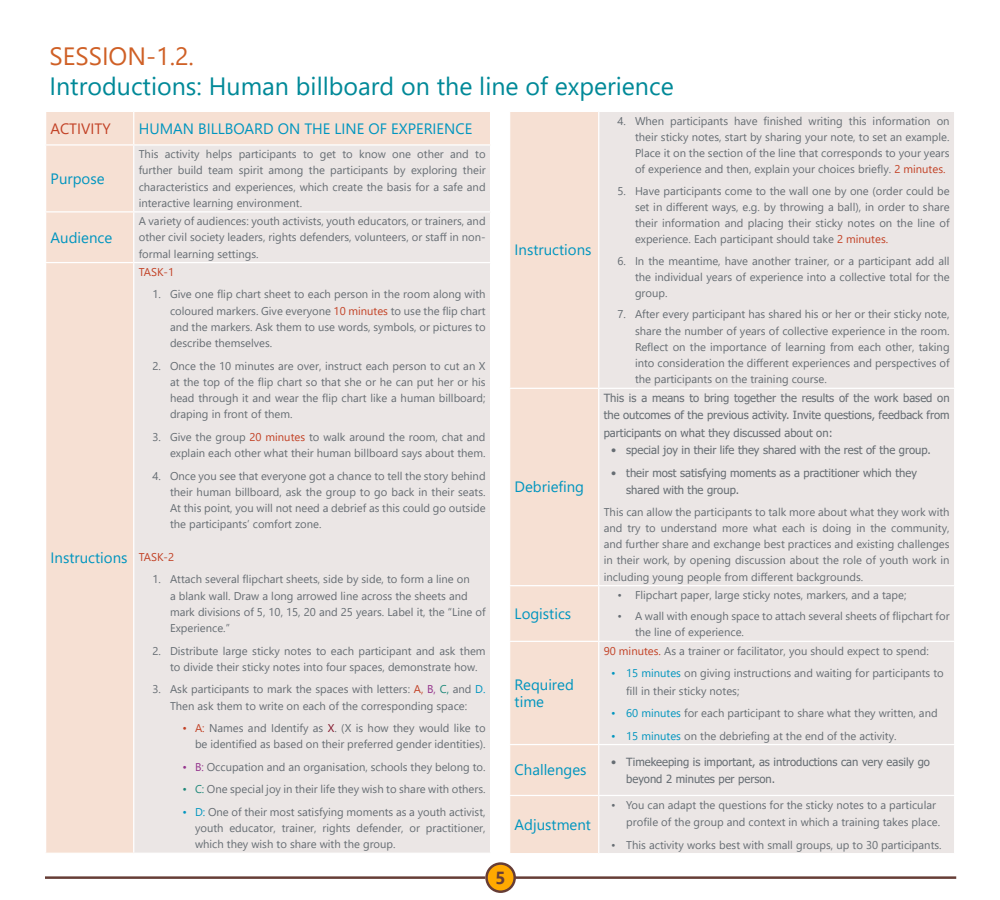
<style>
.page{position:relative;width:1000px;height:900px;background:#fff}
.page>*{position:absolute;margin:0;border:0;box-sizing:border-box;transform-origin:0 0}
.Paragraph_headings{font:25px "Segoe UI";color:#008998}
.Paragraph_headings-2{font:25px "Segoe UI";color:#cf6026}
.t1{font:700 17.5px "Segoe UI";color:#663d36}
.Paragraph_box{font:15px/16.2px "Segoe UI";color:#0095bf}
.Paragraph_box-2{font:15px "Segoe UI";color:#c24125}
.Paragraph_box-3{font:11.25px/16.2px "Segoe UI";color:#666d73;text-align:justify}
.t2{font:11.25px/17.5px "Tahoma";color:#666d73}
.Paragraph_box-4{font:11.25px "Segoe UI";color:#c24125}
.s1{color:#c24125}
.s2{color:#94348d}
.s3{color:#1d8879}
.s4{color:#0095bf}
.s5{color:#82162b}
</style>
<div class="page">
<hr style="left:45px;top:876px;width:440px;height:3px;background:#663d36">
<hr style="left:515px;top:876px;width:441px;height:3px;background:#663d36">
<div style="left:487px;top:864px;width:28px;height:28px;background:#ffa900;border-radius:50%"></div>
<div style="left:485px;top:862px;width:31px;height:31px;border:2px solid #663d36;border-radius:50%"></div>
<div style="left:46px;top:112px;width:444px;height:741px;background:#f6e0d3"></div>
<div style="left:134px;top:146px;width:356px;height:707px;background:#ebe6e5"></div>
<hr style="left:133px;top:112px;width:1px;height:32px;background:#fff">
<hr style="left:45px;top:144px;width:89px;height:2px;background:#fff">
<hr style="left:134px;top:144px;width:357px;height:2px;background:#fff">
<hr style="left:133px;top:146px;width:1px;height:65px;background:#fff">
<hr style="left:45px;top:211px;width:89px;height:2px;background:#fff">
<hr style="left:134px;top:211px;width:357px;height:2px;background:#fff">
<hr style="left:133px;top:213px;width:1px;height:49px;background:#fff">
<hr style="left:45px;top:262px;width:89px;height:1px;background:#fff">
<hr style="left:134px;top:262px;width:357px;height:1px;background:#fff">
<hr style="left:133px;top:263px;width:1px;height:590px;background:#fff">
<svg style="left:510px;top:112px;width:88px;height:741px;background:#f6e0d4"></svg>
<div style="left:599px;top:112px;width:355px;height:741px;background:#ebe6e5"></div>
<hr style="left:509px;top:388px;width:90px;height:1px;background:#fff">
<hr style="left:599px;top:388px;width:356px;height:1px;background:#fff">
<hr style="left:509px;top:585px;width:90px;height:1px;background:#fff">
<hr style="left:599px;top:585px;width:356px;height:1px;background:#fff">
<hr style="left:509px;top:641px;width:90px;height:1px;background:#fff">
<hr style="left:599px;top:641px;width:356px;height:1px;background:#fff">
<hr style="left:509px;top:744px;width:90px;height:1px;background:#fff">
<hr style="left:599px;top:744px;width:356px;height:1px;background:#fff">
<hr style="left:509px;top:795px;width:90px;height:1px;background:#fff">
<hr style="left:599px;top:795px;width:356px;height:1px;background:#fff">
<p class="Paragraph_headings-2" style="left:50px;top:33px;width:146px">SESSION-1.2.</p>
<p class="Paragraph_headings" style="left:50px;top:63px;width:626px">Introductions: Human billboard on the line of experience</p>
<p class="Paragraph_box-2" style="left:51px;top:114px;width:62px">ACTIVITY</p>
<p class="Paragraph_box" style="left:139px;top:119px;width:335px">HUMAN BILLBOARD ON THE LINE OF EXPERIENCE</p>
<p class="Paragraph_box" style="left:51px;top:169px;width:55px">Purpose</p>
<p class="Paragraph_box-3" style="left:139px;top:145px;width:348px">This activity helps participants to get to know one other and to further build team spirit among the participants by exploring their characteristics and experiences, which create the basis for a safe and interactive learning environment.</p>
<p class="Paragraph_box" style="left:51px;top:228px;width:63px">Audience</p>
<p class="Paragraph_box" style="left:51px;top:549px;width:78px">Instructions</p>
<p class="Paragraph_box-3" style="left:139px;top:212px;width:348px">A variety of audiences: youth activists, youth educators, or trainers, and other civil society leaders, rights defenders, volunteers, or staff in non&shy;formal learning settings.</p>
<p class="Paragraph_box-4" style="left:139px;top:261px;width:37px">TASK-1</p>
<p class="Paragraph_box-3" style="left:170px;top:285px;width:317px;text-indent:-18px">1. Give one flip chart sheet to each person in the room along with coloured markers. Give everyone <span class="s1">10 minutes</span> to use the flip chart and the markers. Ask them to use words, symbols, or pictures to describe themselves.</p>
<p class="Paragraph_box-3" style="left:170px;top:356px;width:317px;text-indent:-18px">2. Once the 10 minutes are over, instruct each person to cut an X at the top of the flip chart so that she or he can put her or his head through it and wear the flip chart like a human billboard; draping in front of them.</p>
<p class="Paragraph_box-3" style="left:152px;top:428px;width:335px;text-align:right">3. Give the group <span class="s1">20 minutes</span> to walk around the room, chat and explain each other what their human billboard says about them.</p>
<p class="Paragraph_box-3" style="left:170px;top:466px;width:317px;text-indent:-18px">4. Once you see that everyone got a chance to tell the story behind their human billboard, ask the group to go back in their seats.<br>At this point, you will not need a debrief as this could go outside the participants’ comfort zone.</p>
<p class="Paragraph_box-4" style="left:139px;top:546px;width:37px">TASK-2</p>
<p class="Paragraph_box-3" style="left:170px;top:570px;width:317px;text-align:left;text-indent:-18px">1. Attach several flipchart sheets, side by side, to form a line on<br>a blank wall. Draw a long arrowed line across the sheets and mark divisions of 5, 10, 15, 20 and 25 years. Label it, the “Line of Experience.”</p>
<p class="Paragraph_box-3" style="left:170px;top:641px;width:317px;text-indent:-18px">2. Distribute large sticky notes to each participant and ask them to divide their sticky notes into four spaces, demonstrate how.</p>
<p class="Paragraph_box-3" style="left:152px;top:680px;width:335px;text-align:center">3. Ask participants to mark the spaces with letters: <span class="s1">A,</span> <span class="s2">B,</span> <span class="s3">C,</span> and <span class="s4">D.<br></span>Then ask them to write on each of the corresponding space:</p>
<p class="Paragraph_box-3" style="left:182px;top:719px;width:305px;text-align:right"><span class="s1">• A:</span> Names and Identify as <span class="s5">X</span>. (X is how they would like to be identified as based on their preferred gender identities).</p>
<p class="Paragraph_box-3" style="left:182px;top:758px;width:305px"><span class="s2">• B:</span> Occupation and an organisation, schools they belong to.</p>
<p class="Paragraph_box-3" style="left:182px;top:780px;width:305px"><span class="s3">• C:</span> One special joy in their life they wish to share with others.</p>
<p class="Paragraph_box-3" style="left:195px;top:803px;width:292px;text-indent:-12px"><span class="s4">• D:</span> One of their most satisfying moments as a youth activist, youth educator, trainer, rights defender, or practitioner, which they wish to share with the group.</p>
<p class="t1" style="left:496px;top:861px;width:12px">5</p>
<p class="Paragraph_box" style="left:515px;top:241px;width:78px">Instructions</p>
<p class="Paragraph_box" style="left:515px;top:478px;width:71px">Debriefing</p>
<p class="Paragraph_box" style="left:515px;top:604px;width:58px">Logistics</p>
<p class="Paragraph_box" style="left:515px;top:676px;width:61px">Required time</p>
<p class="Paragraph_box-3" style="left:635px;top:111px;width:316px;text-indent:-18px">4. When participants have finished writing this information on their sticky notes, start by sharing your note, to set an example.<br>Place it on the section of the line that corresponds to your years of experience and then, explain your choices briefly. <span class="s1">2 minutes.</span></p>
<p class="Paragraph_box-3" style="left:635px;top:181px;width:316px;text-indent:-18px">5. Have participants come to the wall one by one (order could be set in different ways, e.g. by throwing a ball), in order to share their information and placing their sticky notes on the line of experience. Each participant should take <span class="s1">2 minutes.</span></p>
<p class="Paragraph_box-3" style="left:635px;top:251px;width:316px;text-indent:-18px">6. In the meantime, have another trainer, or a participant add all the individual years of experience into a collective total for the group.</p>
<p class="Paragraph_box-3" style="left:635px;top:305px;width:316px;text-indent:-18px">7. After every participant has shared his or her or their sticky note, share the number of years of collective experience in the room.<br>Reflect on the importance of learning from each other, taking into consideration the different experiences and perspectives of the participants on the training course.</p>
<p class="t2" style="left:604px;top:390px;width:347px;text-align:justify">This is a means to bring together the results of the work based on the outcomes of the previous activity. Invite questions, feedback from participants on what they discussed about on:</p>
<p class="t2" style="left:611px;top:442px;width:321px">• special joy in their life they shared with the rest of the group.</p>
<p class="t2" style="left:626px;top:465px;width:292px;text-indent:-15px">• their most satisfying moments as a practitioner which they shared with the group.</p>
<p class="Paragraph_box-3" style="left:604px;top:503px;width:347px">This can allow the participants to talk more about what they work with and try to understand more what each is doing in the community, and further share and exchange best practices and existing challenges in their work, by opening discussion about the role of youth work in including young people from different backgrounds.</p>
<p class="Paragraph_box-3" style="left:618px;top:586px;width:291px">• Flipchart paper, large sticky notes, markers, and a tape;</p>
<p class="Paragraph_box-3" style="left:635px;top:607px;width:316px;text-indent:-18px">• A wall with enough space to attach several sheets of flipchart for the line of experience.</p>
<p class="Paragraph_box-3" style="left:604px;top:641px;width:327px"><span class="s1">90 minutes.</span> As a trainer or facilitator, you should expect to spend:</p>
<p class="Paragraph_box-3" style="left:626px;top:663px;width:319px;line-height:17.5px;text-indent:-15px"><span class="s4">• 15 minutes</span> on giving instructions and waiting for participants to fill in their sticky notes;</p>
<p class="Paragraph_box-3" style="left:611px;top:704px;width:328px"><span class="s4">• 60 minutes</span> for each participant to share what they written, and</p>
<p class="Paragraph_box-3" style="left:611px;top:726px;width:287px"><span class="s4">• 15 minutes</span> on the debriefing at the end of the activity.</p>
<p class="Paragraph_box" style="left:515px;top:761px;width:74px">Challenges</p>
<p class="t2" style="left:626px;top:753px;width:305px;text-indent:-15px">• Timekeeping is important, as introductions can very easily go beyond 2 minutes per person.</p>
<p class="Paragraph_box" style="left:515px;top:815px;width:78px">Adjustment</p>
<p class="Paragraph_box-3" style="left:626px;top:795px;width:315px;line-height:17.5px;text-indent:-15px">• You can adapt the questions for the sticky notes to a particular profile of the group and context in which a training takes place.</p>
<p class="Paragraph_box-3" style="left:611px;top:836px;width:332px">• This activity works best with small groups, up to 30 participants.</p>
</div>
